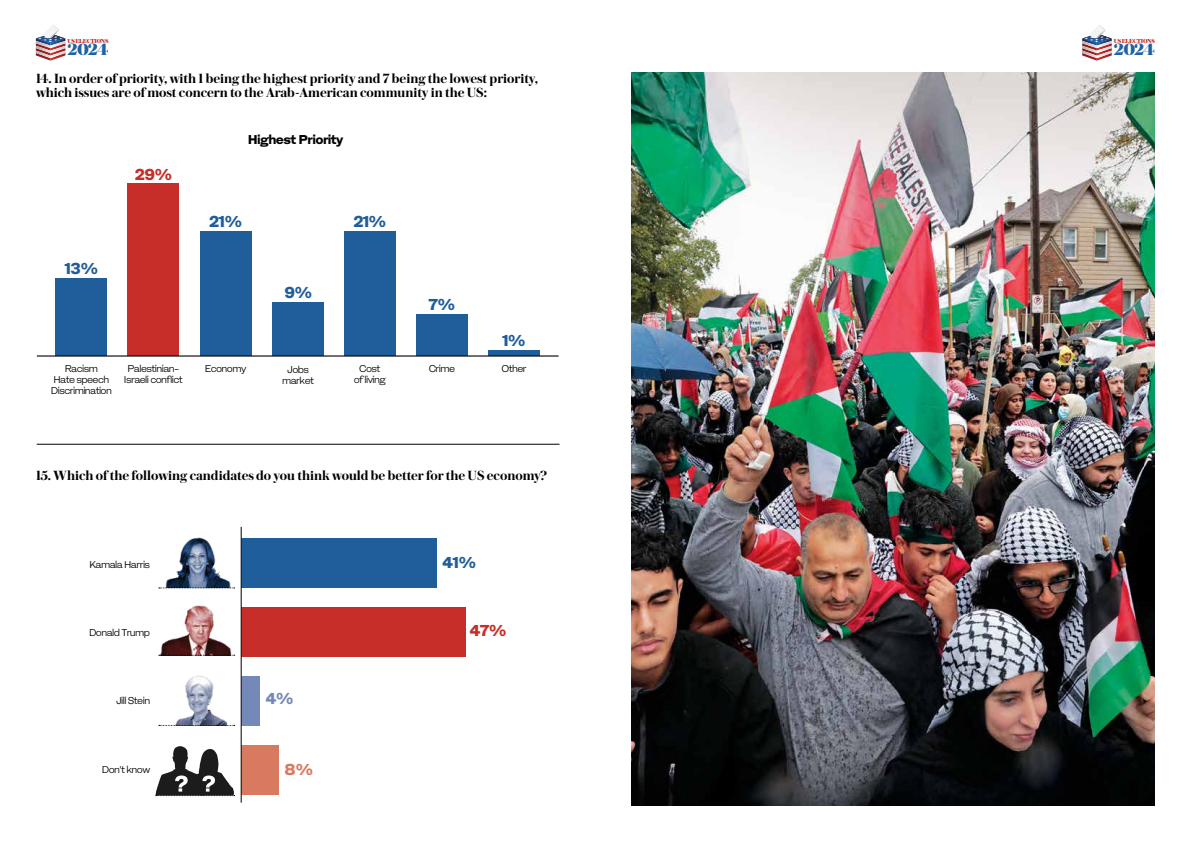
<style>
.page{position:relative;width:1191px;height:842px;background:#fff}
.page>*{position:absolute;margin:0;border:0;box-sizing:border-box;transform-origin:0 0}
.t1{font:800 17.2px "Austin News Headline";letter-spacing:-.02em;color:#1f62a3}
.t2{font:800 16px "Isento";letter-spacing:-.06em;color:#1f5d9b}
.t3{font:800 16px "Isento";color:#c72e29}
.t4{font:800 16px "Isento";color:#7589b9}
.t5{font:800 16px "Isento";color:#d77a60}
.t6{font:600 14px/14px "Austin News Headline";color:#000}
.t7{font:800 13px "Isento";letter-spacing:-.045em;color:#020202}
.t8{font:10px/11px "Isento";letter-spacing:-.06em;color:#010101;text-align:center}
.t9{font:800 6.1px "Austin News Headline";letter-spacing:-.045em;color:#c62d28}
</style>
<div class="page">
<svg style="left:1082px;top:25px;width:29px;height:36px"></svg>
<svg style="left:36px;top:25px;width:29px;height:36px"></svg>
<img style="left:631px;top:72px;width:524px;height:734px">
<div style="left:488px;top:350px;width:52px;height:6px;background:#1f5d9b"></div>
<div style="left:416px;top:314px;width:51px;height:42px;background:#1f5d9b"></div>
<div style="left:344px;top:231px;width:51px;height:125px;background:#1f5d9b"></div>
<div style="left:272px;top:303px;width:51px;height:53px;background:#1f5d9b"></div>
<div style="left:200px;top:231px;width:51px;height:125px;background:#1f5d9b"></div>
<div style="left:128px;top:184px;width:51px;height:172px;background:#c72e29"></div>
<div style="left:56px;top:279px;width:51px;height:77px;background:#1f5d9b"></div>
<hr style="left:37px;top:355px;width:521px;height:2px;background:#010101">
<hr style="left:37px;top:444px;width:522px;height:1px;background:#000">
<div style="left:241px;top:607px;width:224px;height:50px;background:#c72e29"></div>
<div style="left:241px;top:538px;width:195px;height:50px;background:#1f5d9b"></div>
<div style="left:241px;top:676px;width:19px;height:50px;background:#7589b9"></div>
<div style="left:241px;top:745px;width:38px;height:50px;background:#d77a60"></div>
<hr style="left:241px;top:527px;width:1px;height:276px;background:#010101">
<img style="left:161px;top:537px;width:73px;height:51px">
<img style="left:158px;top:605px;width:77px;height:50px">
<img style="left:175px;top:675px;width:51px;height:50px">
<svg style="left:159px;top:588px;width:76px;height:1px"></svg>
<svg style="left:159px;top:655px;width:76px;height:1px"></svg>
<svg style="left:159px;top:725px;width:76px;height:1px"></svg>
<svg style="left:156px;top:746px;width:79px;height:50px"></svg>
<p class="t9" style="left:67px;top:36px;width:43px">US ELECTIONS</p>
<p class="t1" style="left:67px;top:37px;width:43px">2024</p>
<p class="t6" style="left:36px;top:71px;width:503px">14. In order of priority, with 1 being the highest priority and 7 being the lowest priority, which issues are of most concern to the Arab-American community in the US:</p>
<p class="t3" style="left:134px;top:164px;width:40px">29%</p>
<p class="t7" style="left:248px;top:132px;width:97px">Highest Priority</p>
<p class="t2" style="left:209px;top:212px;width:35px">21%</p>
<p class="t2" style="left:353px;top:212px;width:35px">21%</p>
<p class="t2" style="left:64px;top:258px;width:35px">13%</p>
<p class="t8" style="left:51px;top:363px;width:63px">Racism<br>Hate speech<br>Discrimination</p>
<p class="t8" style="left:127px;top:363px;width:53px">Palestinian-</p>
<p class="t8" style="left:205px;top:363px;width:43px">Economy</p>
<p class="t8" style="left:124px;top:374px;width:60px">Israeli conflict</p>
<p class="t2" style="left:284px;top:283px;width:30px">9%</p>
<p class="t8" style="left:282px;top:364px;width:33px">Jobs market</p>
<p class="t2" style="left:428px;top:294px;width:28px">7%</p>
<p class="t2" style="left:502px;top:330px;width:25px">1%</p>
<p class="t8" style="left:359px;top:363px;width:23px">Cost</p>
<p class="t8" style="left:429px;top:363px;width:28px">Crime</p>
<p class="t8" style="left:501px;top:363px;width:27px">Other</p>
<p class="t8" style="left:354px;top:374px;width:34px">of living</p>
<p class="t6" style="left:36px;top:468px;width:512px">15. Which of the following candidates do you think would be better for the US economy?</p>
<p class="t8" style="left:89px;top:559px;width:62px">Kamala Harris</p>
<p class="t2" style="left:442px;top:552px;width:36px">41%</p>
<p class="t8" style="left:89px;top:627px;width:63px">Donald Trump</p>
<p class="t3" style="left:469px;top:621px;width:39px">47%</p>
<p class="t8" style="left:116px;top:695px;width:36px">Jill Stein</p>
<p class="t4" style="left:265px;top:688px;width:30px">4%</p>
<p class="t8" style="left:102px;top:764px;width:50px">Don't know</p>
<p class="t5" style="left:284px;top:760px;width:31px">8%</p>
<p class="t9" style="left:1113px;top:36px;width:43px">US ELECTIONS</p>
<p class="t1" style="left:1113px;top:37px;width:43px">2024</p>
</div>
